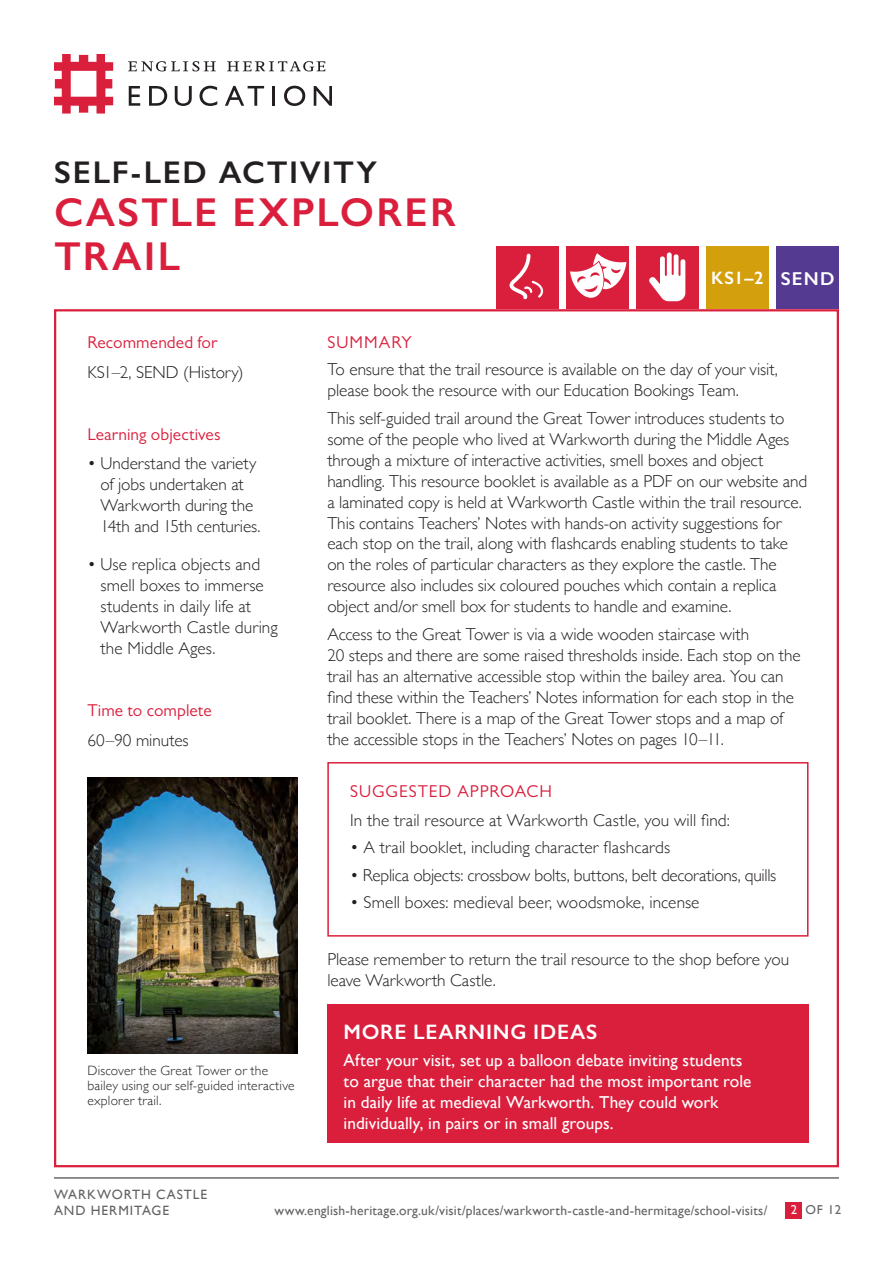
<style>
.page{position:relative;width:893px;height:1263px;background:#fff}
.page>*{position:absolute;margin:0;border:0;box-sizing:border-box;transform-origin:0 0}
.Main_Heading{font:600 40.5px/43.5px "Gill Sans";letter-spacing:.05em;color:#da1f3d}
.Main_Heading-2{font:600 31.5px "Gill Sans";letter-spacing:.055em;color:#231f20}
.Learning_Ideas_Headi{font:600 21px "Gill Sans";letter-spacing:.03em;color:#fff}
.t1{font:600 18.75px "Gill Sans";color:#fff}
.t2{font:600 18px "Gill Sans";color:#fff}
.Body_copy{font:300 17.25px/21px "Gill Sans";letter-spacing:-.005em;color:#231f20}
.New_Body_copy{font:300 17.25px/21px "Gill Sans";color:#231f20}
.New_Body_copy-2{font:17.25px/21px "Gill Sans";color:#fff}
.Subheading-Ochre{font:17.25px "Gill Sans MT Std";letter-spacing:.01em;color:#da1f3d}
.Subheading-Ochre-2{font:17.25px "Gill Sans MT Std";letter-spacing:.055em;color:#da1f3d}
.Body_copy-2{font:17.25px "Gill Sans MT Std";letter-spacing:.06em;color:#da1f3d}
.t3{font:13.5px "Gill Sans";letter-spacing:.015em;color:#636366}
.Captions{font:300 13.5px/15px "Gill Sans";letter-spacing:.015em;color:#231f20}
.t4{font:13.5px/16.2px "Gill Sans";letter-spacing:.07em;color:#636366}
.t5{font:12.9px "Gill Sans";color:#636366}
.s1{color:#fff}
</style>
<div class="page">
<div style="left:776px;top:246px;width:63px;height:63px;background:#543a91"></div>
<div style="left:706px;top:246px;width:63px;height:63px;background:#d49f0c"></div>
<hr style="left:54px;top:1177px;width:785px;height:1px;background:#231f20">
<div style="left:785px;top:1202px;width:16px;height:16px;background:#da1f3d"></div>
<div style="left:327px;top:762px;width:481px;height:174px;border:2px solid #da1f3d"></div>
<img style="left:87px;top:778px;width:210px;height:275px">
<div style="left:636px;top:247px;width:63px;height:62px;background:#da1f3d"></div>
<svg style="left:649px;top:252px;width:36px;height:49px"></svg>
<div style="left:496px;top:247px;width:63px;height:62px;background:#da1f3d"></div>
<svg style="left:509px;top:254px;width:34px;height:45px"></svg>
<div style="left:566px;top:247px;width:63px;height:62px;background:#da1f3d"></div>
<svg style="left:570px;top:253px;width:56px;height:45px"></svg>
<div style="left:327px;top:1004px;width:482px;height:139px;background:#da1f3d"></div>
<svg style="left:128px;top:61px;width:88px;height:10px"></svg>
<svg style="left:227px;top:61px;width:98px;height:10px"></svg>
<svg style="left:54px;top:54px;width:59px;height:60px"></svg>
<svg style="left:129px;top:86px;width:11px;height:20px"></svg>
<svg style="left:149px;top:86px;width:18px;height:20px"></svg>
<svg style="left:175px;top:86px;width:17px;height:20px"></svg>
<svg style="left:200px;top:86px;width:17px;height:20px"></svg>
<svg style="left:225px;top:86px;width:39px;height:20px"></svg>
<hr style="left:272px;top:86px;width:3px;height:20px;background:#231f20">
<svg style="left:284px;top:86px;width:21px;height:20px"></svg>
<svg style="left:314px;top:86px;width:18px;height:20px"></svg>
<p class="Main_Heading-2" style="left:54px;top:153px;width:325px">SELF-LED ACTIVITY</p>
<p class="Main_Heading" style="left:54px;top:190px;width:404px">CASTLE EXPLORER<br>TRAIL</p>
<p class="t2" style="left:711px;top:267px;width:54px">KS1–2</p>
<p class="t1" style="left:781px;top:267px;width:55px">SEND</p>
<p class="Subheading-Ochre" style="left:87px;top:332px;width:131px">Recommended for</p>
<p class="New_Body_copy" style="left:87px;top:361px;width:158px">KS1–2, SEND (History)</p>
<p class="Subheading-Ochre" style="left:87px;top:424px;width:135px">Learning objectives</p>
<p class="New_Body_copy" style="left:100px;top:452px;width:162px;text-indent:-13px">• Understand the variety of jobs undertaken at<br>Warkworth during the<br>14th and 15th centuries.</p>
<p class="New_Body_copy" style="left:100px;top:553px;width:179px;text-indent:-13px">• Use replica objects and smell boxes to immerse students in daily life at<br>Warkworth Castle during the Middle Ages.</p>
<p class="Subheading-Ochre" style="left:87px;top:700px;width:126px">Time to complete</p>
<p class="New_Body_copy" style="left:87px;top:729px;width:103px">60–90 minutes</p>
<p class="Captions" style="left:87px;top:1063px;width:209px">Discover the Great Tower or the bailey using our self-guided interactive explorer trail.</p>
<p class="Body_copy-2" style="left:327px;top:332px;width:86px">SUMMARY</p>
<p class="Body_copy" style="left:327px;top:358px;width:452px">To ensure that the trail resource is available on the day of your visit, please book the resource with our Education Bookings Team.</p>
<p class="Body_copy" style="left:327px;top:407px;width:481px">This self-guided trail around the Great Tower introduces students to some of the people who lived at Warkworth during the Middle Ages through a mixture of interactive activities, smell boxes and object handling. This resource booklet is available as a PDF on our website and a laminated copy is held at Warkworth Castle within the trail resource.<br>This contains Teachers’ Notes with hands-on activity suggestions for each stop on the trail, along with flashcards enabling students to take on the roles of particular characters as they explore the castle. The resource also includes six coloured pouches which contain a replica object and/or smell box for students to handle and examine.</p>
<p class="Body_copy" style="left:327px;top:623px;width:475px">Access to the Great Tower is via a wide wooden staircase with<br>20 steps and there are some raised thresholds inside. Each stop on the trail has an alternative accessible stop within the bailey area. You can find these within the Teachers’ Notes information for each stop in the trail booklet. There is a map of the Great Tower stops and a map of the accessible stops in the Teachers’ Notes on pages 10–11.</p>
<p class="Subheading-Ochre-2" style="left:350px;top:781px;width:204px">SUGGESTED APPROACH</p>
<p class="Body_copy" style="left:350px;top:809px;width:381px">In the trail resource at Warkworth Castle, you will find:</p>
<p class="Body_copy" style="left:350px;top:836px;width:322px">• A trail booklet, including character flashcards</p>
<p class="Body_copy" style="left:350px;top:864px;width:428px">• Replica objects: crossbow bolts, buttons, belt decorations, quills</p>
<p class="Body_copy" style="left:350px;top:891px;width:351px">• Smell boxes: medieval beer, woodsmoke, incense</p>
<p class="Body_copy" style="left:327px;top:948px;width:463px">Please remember to return the trail resource to the shop before you leave Warkworth Castle.</p>
<p class="Learning_Ideas_Headi" style="left:344px;top:1019px;width:255px">MORE LEARNING IDEAS</p>
<p class="New_Body_copy-2" style="left:344px;top:1049px;width:409px">After your visit, set up a balloon debate inviting students to argue that their character had the most important role in daily life at medieval Warkworth. They could work individually, in pairs or in small groups.</p>
<p class="t4" style="left:54px;top:1186px;width:155px">WARKWORTH CASTLE<br>AND HERMITAGE</p>
<p class="t3" style="left:274px;top:1203px;width:495px">www.english-heritage.org.uk/visit/places/warkworth-castle-and-hermitage/school-visits/</p>
<p class="t5" style="left:791px;top:1202px;width:52px"><span class="s1">2</span> OF 12</p>
</div>
